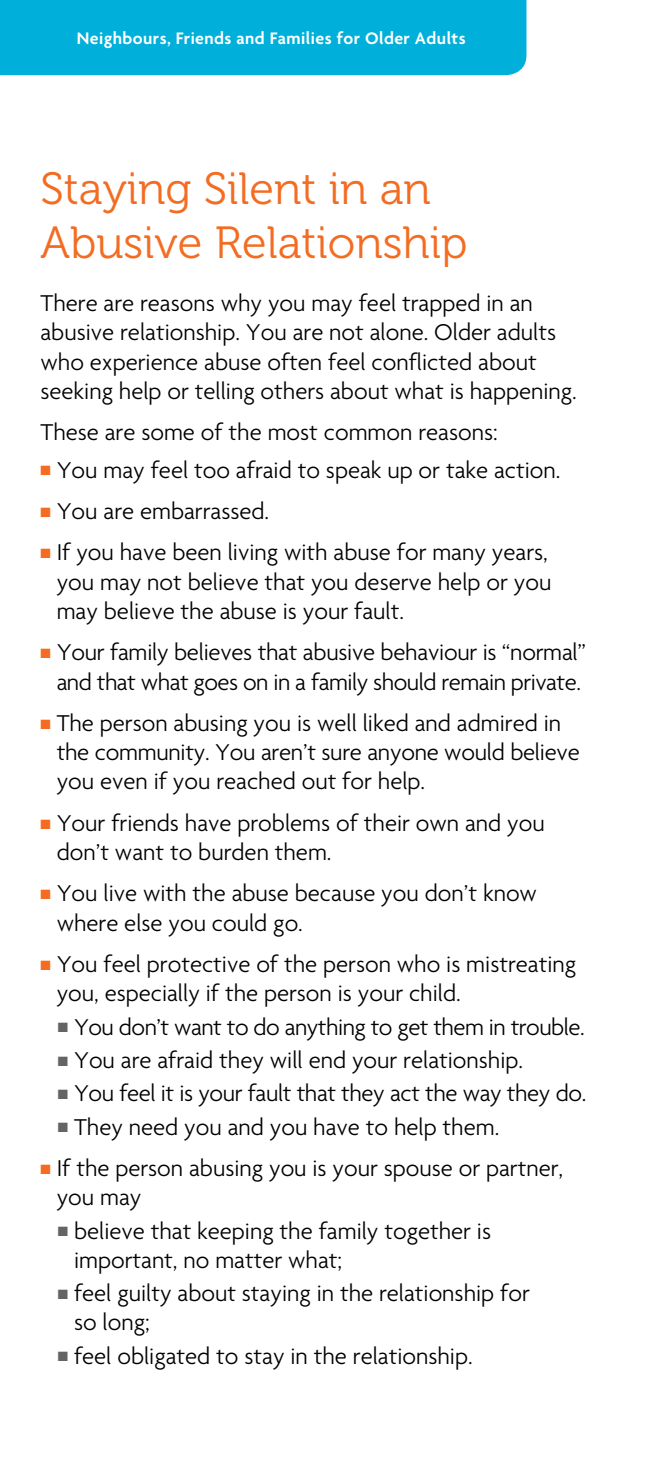
<style>
.page{position:relative;width:648px;height:1458px;background:#fff}
.page>*{position:absolute;margin:0;border:0;box-sizing:border-box;transform-origin:0 0}
.t1{font:45px/54px "Museo 300";color:#f36c21}
.t2{font:300 24.75px/29.2px "Agenda";color:#000}
.t3{font:300 24.75px "Agenda";letter-spacing:-.02em;color:#000}
.t4{font:600 18px "Agenda";letter-spacing:.025em;color:#fff}
.s1{color:#f36c21}
.s2{color:#636466}
</style>
<div class="page">
<div style="left:0;top:0;width:526px;height:75px;background:#00b0da"></div>
<p class="t4" style="left:77px;top:27px;width:390px">Neighbours, Friends and Families for Older Adults</p>
<h1 class="t1" style="left:40px;top:162px;width:428px">Staying Silent in an<br>Abusive Relationship</h1>
<p class="t2" style="left:40px;top:288px;width:538px">There are reasons why you may feel trapped in an abusive relationship. You are not alone. Older adults who experience abuse often feel conflicted about seeking help or telling others about what is happening.</p>
<p class="t2" style="left:40px;top:417px;width:459px">These are some of the most common reasons:</p>
<p class="t2" style="left:40px;top:455px;width:521px"><span class="s1">■</span> You may feel too afraid to speak up or take action.</p>
<p class="t2" style="left:40px;top:496px;width:230px"><span class="s1">■</span> You are embarrassed.</p>
<p class="t2" style="left:57px;top:537px;width:496px;text-indent:-16px"><span class="s1">■</span> If you have been living with abuse for many years, you may not believe that you deserve help or you may believe the abuse is your fault.</p>
<p class="t2" style="left:40px;top:637px;width:547px;text-align:center"><span class="s1">■</span> Your family believes that abusive behaviour is “normal” and that what goes on in a family should remain private.</p>
<p class="t2" style="left:57px;top:708px;width:525px;text-indent:-16px"><span class="s1">■</span> The person abusing you is well liked and admired in the community. You aren’t sure anyone would believe you even if you reached out for help.</p>
<p class="t2" style="left:57px;top:808px;width:490px;text-indent:-16px"><span class="s1">■</span> Your friends have problems of their own and you don’t want to burden them.</p>
<p class="t2" style="left:57px;top:878px;width:482px;text-indent:-16px"><span class="s1">■</span> You live with the abuse because you don’t know where else you could go.</p>
<p class="t2" style="left:57px;top:949px;width:521px;text-indent:-16px"><span class="s1">■</span> You feel protective of the person who is mistreating you, especially if the person is your child.</p>
<p class="t3" style="left:58px;top:1012px;width:528px"><span class="s2">■</span> You don’t want to do anything to get them in trouble.</p>
<p class="t2" style="left:58px;top:1045px;width:467px"><span class="s2">■</span> You are afraid they will end your relationship.</p>
<p class="t2" style="left:58px;top:1078px;width:530px"><span class="s2">■</span> You feel it is your fault that they act the way they do.</p>
<p class="t2" style="left:58px;top:1112px;width:443px"><span class="s2">■</span> They need you and you have to help them.</p>
<p class="t2" style="left:57px;top:1153px;width:508px;text-indent:-16px"><span class="s1">■</span> If the person abusing you is your spouse or partner, you may</p>
<p class="t2" style="left:74px;top:1216px;width:419px;text-indent:-16px"><span class="s2">■</span> believe that keeping the family together is important, no matter what;</p>
<p class="t2" style="left:74px;top:1278px;width:457px;text-indent:-16px"><span class="s2">■</span> feel guilty about staying in the relationship for so long;</p>
<p class="t2" style="left:58px;top:1341px;width:416px"><span class="s2">■</span> feel obligated to stay in the relationship.</p>
</div>
